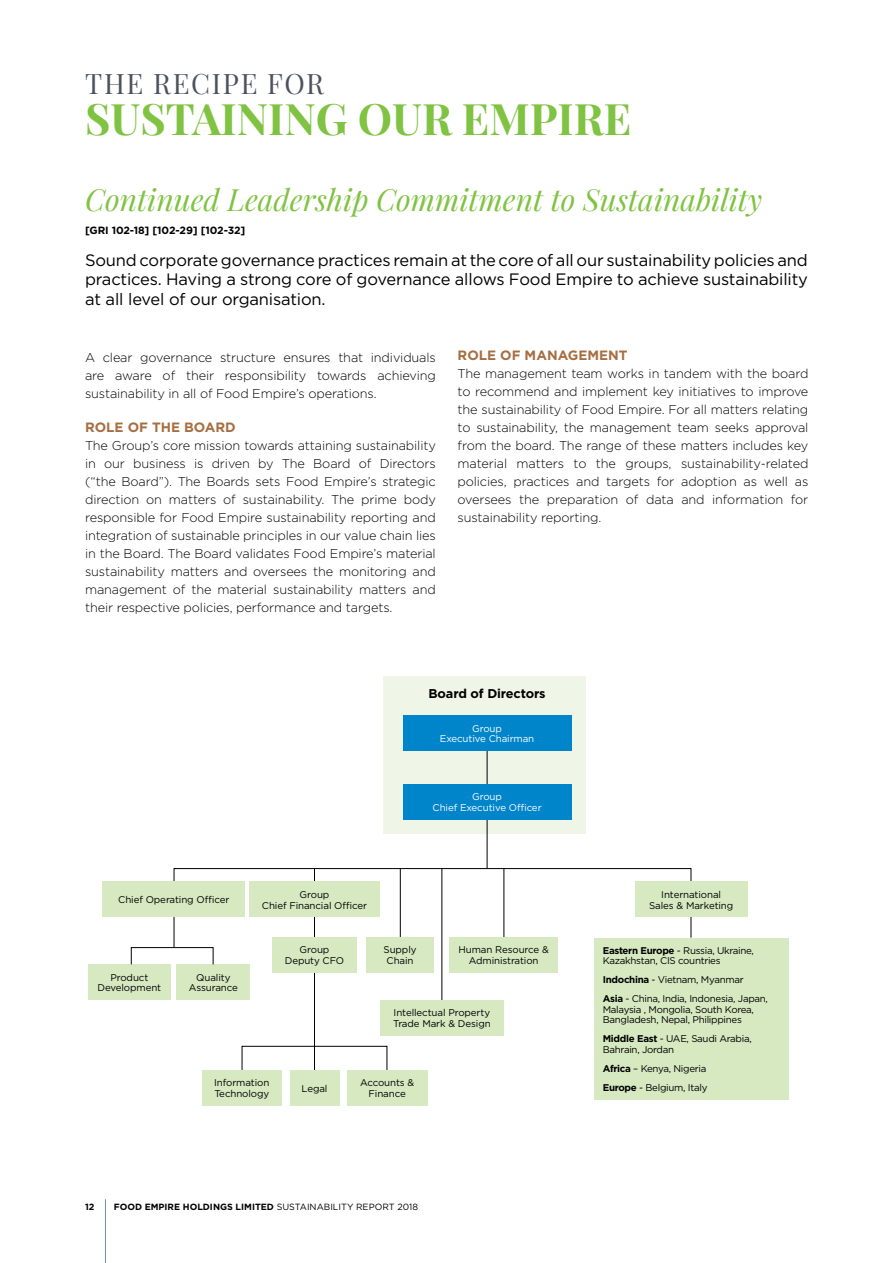
<style>
.page{position:relative;width:893px;height:1263px;background:#fff}
.page>*{position:absolute;margin:0;border:0;box-sizing:border-box;transform-origin:0 0}
.t1{font:700 43.5px "Playfair Display";color:#80c342}
.t2{font:italic 30px "Playfair Display";color:#80c342}
.t3{font:27.6px "Playfair Display";letter-spacing:.06em;color:#4c515e}
.t4{font:16.5px/19.5px "Gotham";letter-spacing:-.01em;color:#000;text-align:justify}
.t5{font:700 13.5px "Gotham";color:#a76e41}
.t6{font:300 12.75px/18px "Gotham";letter-spacing:-.01em;color:#000;text-align:justify}
.t7{font:700 12.75px "Gotham";letter-spacing:-.01em;color:#000}
.t8{font:700 10.5px "Gotham";letter-spacing:-.01em;color:#000}
.t9{font:9.75px/10.5px "Gotham";letter-spacing:-.025em;color:#000;text-align:center}
.t10{font:9.75px/10.5px "Gotham";letter-spacing:-.01em;color:#fff;text-align:center}
.t11{font:700 9px "Gotham";color:#000}
.s1{font-weight:400}
.s2{font-weight:700}
</style>
<div class="page">
<div style="left:383px;top:676px;width:203px;height:157px;background:#eff6e8"></div>
<hr style="left:314px;top:868px;width:1px;height:202px;background:#000">
<hr style="left:487px;top:739px;width:1px;height:129px;background:#000">
<hr style="left:442px;top:868px;width:1px;height:150px;background:#000">
<div style="left:403px;top:716px;width:168px;height:35px;background:#0085cb"></div>
<div style="left:403px;top:784px;width:168px;height:35px;background:#0085cb"></div>
<div style="left:88px;top:964px;width:83px;height:36px;background:#d6e9c1"></div>
<div style="left:202px;top:1070px;width:80px;height:35px;background:#d6e9c1"></div>
<div style="left:290px;top:1070px;width:49px;height:35px;background:#d6e9c1"></div>
<div style="left:347px;top:1070px;width:81px;height:35px;background:#d6e9c1"></div>
<div style="left:594px;top:938px;width:195px;height:161px;background:#d6e9c1"></div>
<div style="left:176px;top:964px;width:74px;height:36px;background:#d6e9c1"></div>
<div style="left:272px;top:937px;width:85px;height:35px;background:#d6e9c1"></div>
<div style="left:367px;top:937px;width:67px;height:35px;background:#d6e9c1"></div>
<div style="left:449px;top:937px;width:109px;height:35px;background:#d6e9c1"></div>
<div style="left:380px;top:1000px;width:124px;height:35px;background:#d6e9c1"></div>
<svg style="left:174px;top:868px;width:517px;height:80px"></svg>
<div style="left:242px;top:1046px;width:145px;height:24px;border:1px solid #000"></div>
<div style="left:131px;top:947px;width:82px;height:17px;border:1px solid #000"></div>
<div style="left:103px;top:882px;width:142px;height:35px;background:#d6e9c1"></div>
<div style="left:635px;top:882px;width:112px;height:35px;background:#d6e9c1"></div>
<hr style="left:105px;top:1199px;width:1px;height:64px;background:#7292a2">
<h3 class="t3" style="left:85px;top:66px;width:240px">THE RECIPE FOR</h3>
<h1 class="t1" style="left:85px;top:91px;width:548px">SUSTAINING OUR EMPIRE</h1>
<h2 class="t2" style="left:85px;top:180px;width:679px">Continued Leadership Commitment to Sustainability</h2>
<p class="t8" style="left:85px;top:223px;width:162px">[GRI 102-18] [102-29] [102-32]</p>
<p class="t4" style="left:85px;top:250px;width:724px">Sound corporate governance practices remain at the core of all our sustainability policies and practices. Having a strong core of governance allows Food Empire to achieve sustainability at all level of our organisation.</p>
<p class="t6" style="left:85px;top:348px;width:352px">A clear governance structure ensures that individuals are aware of their responsibility towards achieving sustainability in all of Food Empire’s operations.</p>
<p class="t5" style="left:85px;top:418px;width:152px">ROLE OF THE BOARD</p>
<p class="t6" style="left:85px;top:436px;width:352px">The Group’s core mission towards attaining sustainability in our business is driven by The Board of Directors (“the Board”). The Boards sets Food Empire’s strategic direction on matters of sustainability. The prime body responsible for Food Empire sustainability reporting and integration of sustainable principles in our value chain lies in the Board. The Board validates Food Empire’s material sustainability matters and oversees the monitoring and management of the material sustainability matters and their respective policies, performance and targets.</p>
<p class="t5" style="left:458px;top:346px;width:171px">ROLE OF MANAGEMENT</p>
<p class="t6" style="left:458px;top:364px;width:352px">The management team works in tandem with the board to recommend and implement key initiatives to improve the sustainability of Food Empire. For all matters relating to sustainability, the management team seeks approval from the board. The range of these matters includes key material matters to the groups, sustainability-related policies, practices and targets for adoption as well as oversees the preparation of data and information for sustainability reporting.</p>
<p class="t7" style="left:428px;top:685px;width:119px">Board of Directors</p>
<p class="t10" style="left:440px;top:723px;width:96px">Group<br>Executive Chairman</p>
<p class="t10" style="left:433px;top:791px;width:111px">Group<br>Chief Executive Officer</p>
<p class="t9" style="left:118px;top:894px;width:112px">Chief Operating Officer</p>
<p class="t9" style="left:649px;top:889px;width:86px">International<br>Sales &amp; Marketing</p>
<p class="t9" style="left:262px;top:889px;width:107px">Group<br>Chief Financial Officer</p>
<p class="t9" style="left:98px;top:972px;width:65px">Product<br>Development</p>
<p class="t9" style="left:189px;top:972px;width:51px">Quality<br>Assurance</p>
<p class="t9" style="left:285px;top:944px;width:61px">Group<br>Deputy CFO</p>
<p class="t9" style="left:384px;top:944px;width:35px">Supply<br>Chain</p>
<p class="t9" style="left:458px;top:944px;width:92px">Human Resource &amp;<br>Administration</p>
<p class="t9" style="left:393px;top:1007px;width:99px;text-align:left">Intellectual Property<br>Trade Mark &amp; Design</p>
<p class="t9" style="left:214px;top:1077px;width:57px;text-align:left">Information<br>Technology</p>
<p class="t9" style="left:301px;top:1082px;width:28px">Legal</p>
<p class="t9" style="left:360px;top:1077px;width:56px">Accounts &amp;<br>Finance</p>
<p class="t11" style="left:85px;top:1201px;width:11px">12</p>
<p class="t11" style="left:114px;top:1201px;width:306px">FOOD EMPIRE HOLDINGS LIMITED <span class="s1">SUSTAINABILITY REPORT 2018</span></p>
<p class="t9" style="left:603px;top:945px;width:153px;text-align:left"><span class="s2">Eastern Europe</span> - Russia, Ukraine,<br>Kazakhstan, CIS countries</p>
<p class="t9" style="left:603px;top:970px;width:167px;line-height:19px;text-align:left"><span class="s2">Indochina</span> - Vietnam, Myanmar<br><span class="s2">Asia</span> - China, India, Indonesia, Japan,</p>
<p class="t9" style="left:603px;top:1004px;width:153px;text-align:left">Malaysia , Mongolia, South Korea,<br>Bangladesh, Nepal, Philippines</p>
<p class="t9" style="left:603px;top:1033px;width:151px;text-align:left"><span class="s2">Middle East</span> - UAE, Saudi Arabia,<br>Bahrain, Jordan</p>
<p class="t9" style="left:603px;top:1059px;width:106px;line-height:19px;text-align:left"><span class="s2">Africa</span> – Kenya, Nigeria<br><span class="s2">Europe</span> - Belgium, Italy</p>
</div>
